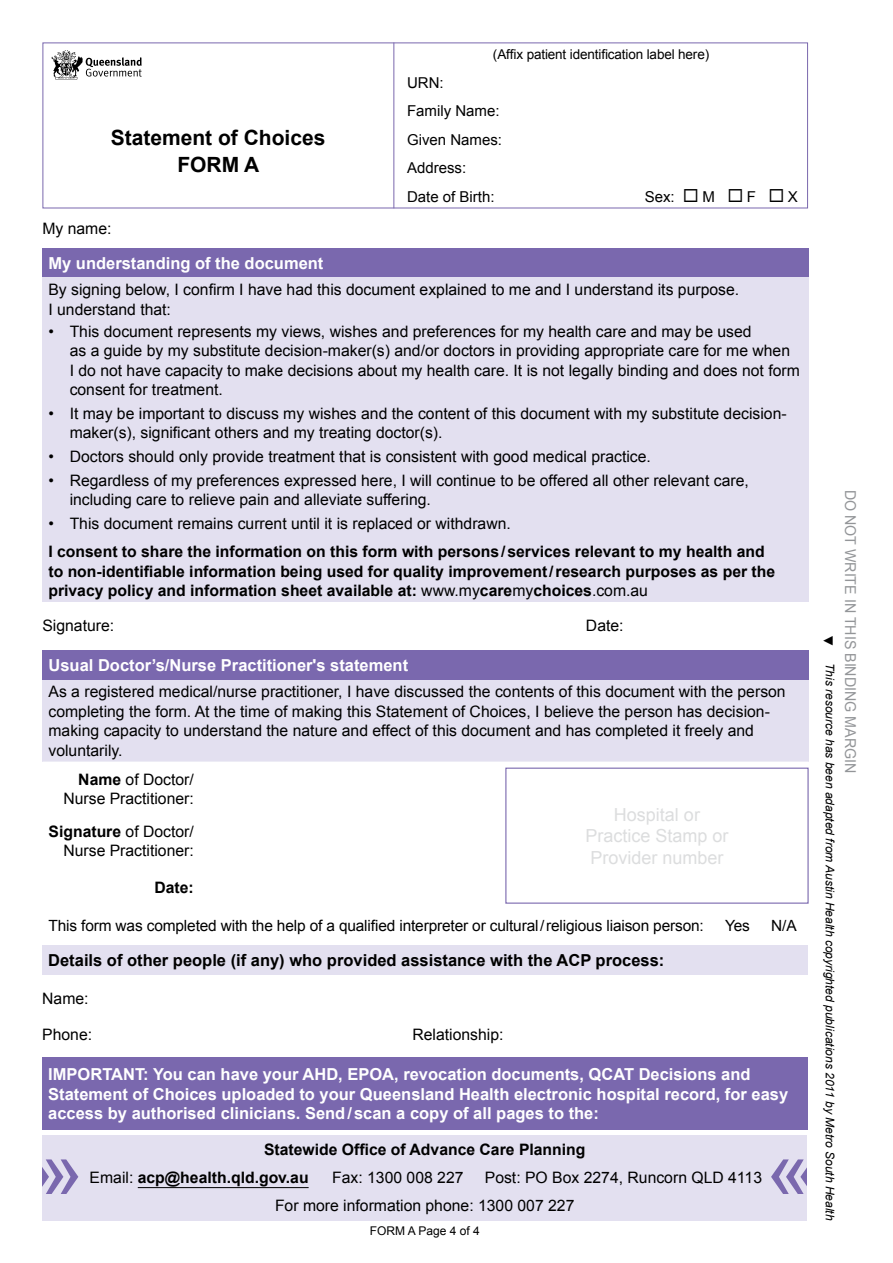
<style>
.page{position:relative;width:893px;height:1263px;background:#fff}
.page>*{position:absolute;margin:0;border:0;box-sizing:border-box;transform-origin:0 0}
.t1{font:78px "Arial";color:#7a68ae}
.t2{font:700 21px/27px "Arial";color:#000;text-align:center}
.t3{font:18px/21.6px "Arial";color:#dcddde;text-align:center}
.t4{font:700 16.5px/19.8px "Arial";color:#fff}
.t5{font:700 16.5px "Arial";color:#000}
.t6{font:15.75px/19.5px "Arial";color:#000}
.t7{font:700 15.75px/19.5px "Arial";color:#000}
.t8{font:15.45px "Arial";letter-spacing:-.01em;color:#000}
.t9{font:15px/28.5px "Arial";color:#000}
.t10{font:15px "Arial";color:#939598;scale:.95 1}
.t11{font:13.5px "Arial";letter-spacing:-.01em;color:#000}
.t12{font:italic 12px "Arial";color:#000}
.t13{font:12px "Arial";color:#000}
.s1{font-weight:400}
.s2{font-weight:700}
</style>
<div class="page">
<div style="left:42px;top:248px;width:767px;height:30px;background:#7a68ae"></div>
<div style="left:42px;top:278px;width:767px;height:324px;background:#e3e0f0"></div>
<div style="left:42px;top:945px;width:766px;height:30px;background:#e3e0f0"></div>
<div style="left:42px;top:1057px;width:766px;height:73px;background:#7a68ae"></div>
<div style="left:43px;top:650px;width:766px;height:30px;background:#7a68ae"></div>
<div style="left:43px;top:680px;width:766px;height:82px;background:#e3e0f0"></div>
<div style="left:505px;top:768px;width:304px;height:136px;border:1px solid #7a68ae"></div>
<div style="left:42px;top:1134px;width:765px;height:86px;background:#e3e0f0"></div>
<hr style="left:138px;top:1187px;width:171px;height:1px;background:#000">
<svg style="left:51px;top:50px;width:91px;height:30px"></svg>
<hr style="left:393px;top:43px;width:1px;height:165px;background:#7a68ae">
<h2 class="t2" style="left:111px;top:125px;width:216px">Statement of Choices<br>FORM A</h2>
<p class="t11" style="left:493px;top:46px;width:218px">(Affix patient identification label here)</p>
<p class="t9" style="left:407px;top:68px;width:97px">URN:<br>Family Name:<br>Given Names:<br>Address:<br>Date of Birth:</p>
<p class="t9" style="left:645px;top:182px;width:155px">Sex: ◻ M ◻ F ◻ X</p>
<p class="t6" style="left:42px;top:219px;width:71px">My name:</p>
<p class="t4" style="left:48px;top:254px;width:277px">My understanding of the document</p>
<p class="t6" style="left:48px;top:280px;width:692px">By signing below, I confirm I have had this document explained to me and I understand its purpose.<br>I understand that:</p>
<p class="t6" style="left:70px;top:321px;width:732px;text-indent:-21px">• This document represents my views, wishes and preferences for my health care and may be used<br>as a guide by my substitute decision-maker(s) and/or doctors in providing appropriate care for me when<br>I do not have capacity to make decisions about my health care. It is not legally binding and does not form consent for treatment.</p>
<p class="t6" style="left:70px;top:404px;width:718px;text-indent:-21px">• It may be important to discuss my wishes and the content of this document with my substitute decision&shy;maker(s), significant others and my treating doctor(s).</p>
<p class="t6" style="left:48px;top:447px;width:604px">• Doctors should only provide treatment that is consistent with good medical practice.</p>
<p class="t6" style="left:70px;top:471px;width:681px;text-indent:-21px">• Regardless of my preferences expressed here, I will continue to be offered all other relevant care, including care to relieve pain and alleviate suffering.</p>
<p class="t6" style="left:48px;top:514px;width:464px">• This document remains current until it is replaced or withdrawn.</p>
<p class="t7" style="left:48px;top:542px;width:728px">I consent to share the information on this form with persons/services relevant to my health and to non-identifiable information being used for quality improvement/research purposes as per the privacy policy and information sheet available at: <span class="s1">www.my</span>care<span class="s1">my</span>choices<span class="s1">.com.au</span></p>
<p class="t6" style="left:42px;top:616px;width:73px">Signature:</p>
<p class="t6" style="left:586px;top:616px;width:39px">Date:</p>
<p class="t4" style="left:49px;top:656px;width:361px">Usual Doctor’s/Nurse Practitioner's statement</p>
<p class="t6" style="left:49px;top:682px;width:739px">As a registered medical/nurse practitioner, I have discussed the contents of this document with the person completing the form. At the time of making this Statement of Choices, I believe the person has decision&shy;making capacity to understand the nature and effect of this document and has completed it freely and voluntarily.</p>
<p class="t6" style="left:63px;top:769px;width:132px;text-align:right"><span class="s2">Name</span> of Doctor/<br>Nurse Practitioner:</p>
<p class="t3" style="left:585px;top:804px;width:145px">Hospital or<br>Practice Stamp or<br>Provider number</p>
<p class="t6" style="left:49px;top:821px;width:147px;text-align:right"><span class="s2">Signature</span> of Doctor/<br>Nurse Practitioner:</p>
<p class="t7" style="left:154px;top:879px;width:41px">Date:</p>
<p class="t8" style="left:49px;top:915px;width:657px">This form was completed with the help of a qualified interpreter or cultural/religious liaison person:</p>
<p class="t8" style="left:725px;top:915px;width:26px">Yes</p>
<p class="t8" style="left:771px;top:915px;width:27px">N/A</p>
<p class="t5" style="left:48px;top:950px;width:618px">Details of other people (if any) who provided assistance with the ACP process:</p>
<p class="t6" style="left:42px;top:989px;width:48px">Name:</p>
<p class="t6" style="left:42px;top:1025px;width:51px">Phone:</p>
<p class="t6" style="left:412px;top:1025px;width:93px">Relationship:</p>
<p class="t4" style="left:48px;top:1064px;width:741px">IMPORTANT: You can have your AHD, EPOA, revocation documents, QCAT Decisions and<br>Statement of Choices uploaded to your Queensland Health electronic hospital record, for easy access by authorised clinicians. Send/scan a copy of all pages to the:</p>
<h1 class="t1" style="left:83px;top:1235px;width:104px;rotate:-180deg">«««</h1>
<p class="t7" style="left:90px;top:1136px;width:497px;line-height:27.8px;text-indent:174px">Statewide Office of Advance Care Planning<br><span class="s1">Email:</span> acp@health.qld.gov.au</p>
<p class="t6" style="left:275px;top:1164px;width:489px;line-height:28px;text-indent:210px">Post: PO Box 2274, Runcorn QLD 4113<br>For more information phone: 1300 007 227</p>
<p class="t6" style="left:332px;top:1168px;width:133px">Fax: 1300 008 227</p>
<p class="t13" style="left:370px;top:1223px;width:112px">FORM A Page 4 of 4</p>
<p class="t12" style="left:838px;top:663px;width:559px;rotate:90deg">This resource has been adapted from Austin Health copyrighted publications 2011 by Metro South Health</p>
<p class="t10" style="left:860px;top:490px;width:300px;rotate:90deg">DO NOT WRITE IN THIS BINDING MARGIN</p>
</div>
